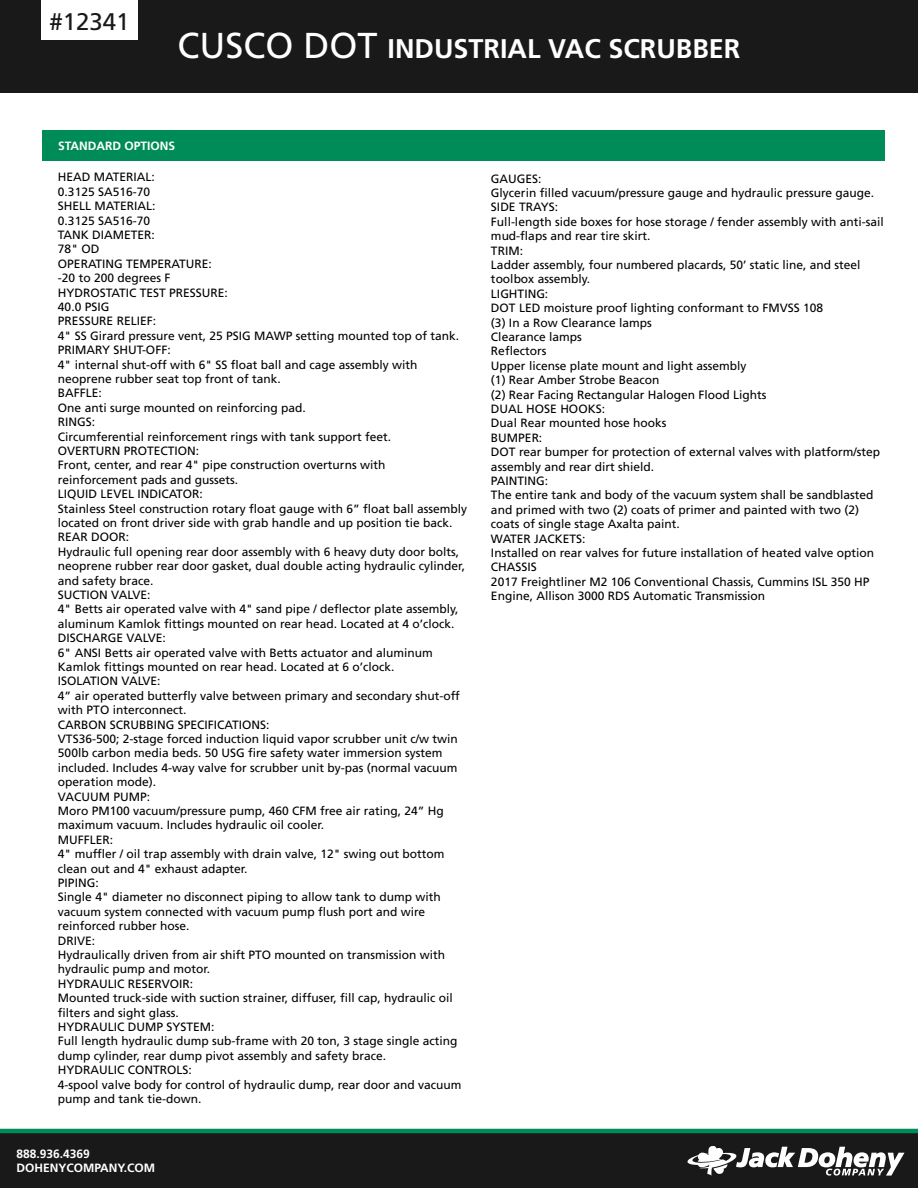
<style>
.page{position:relative;width:918px;height:1188px;background:#fff}
.page>*{position:absolute;margin:0;border:0;box-sizing:border-box;transform-origin:0 0}
.t1{font:27px "Frutiger LT 65 Bd";color:#fff}
.t2{font:24px "Frutiger LT 55 Rm";color:#191919}
.t3{font:12px/14.4px "Frutiger LT 55 Rm";color:#000}
.t4{font:12px/14.4px "Frutiger LT 65 Bd";color:#fff}
.s1{font-family:"Frutiger LT 55 Rm";font-size:36px}
</style>
<div class="page">
<div style="left:0;top:0;width:918px;height:93px;background:#191919"></div>
<div style="left:0;top:1131px;width:918px;height:57px;background:#191919"></div>
<svg style="left:687px;top:1146px;width:218px;height:30px"></svg>
<div style="left:42px;top:130px;width:843px;height:31px;background:#008c58"></div>
<hr style="left:0;top:1129px;width:918px;height:4px;background:#008c58">
<div style="left:41px;top:0;width:96px;height:40px;background:#fff"></div>
<h2 class="t2" style="left:49px;top:7px;width:82px">#12341</h2>
<h1 class="t1" style="left:178px;top:33px;width:564px"><span class="s1">CUSCO DOT</span> INDUSTRIAL VAC SCRUBBER</h1>
<p class="t4" style="left:58px;top:139px;width:118px">STANDARD OPTIONS</p>
<p class="t3" style="left:58px;top:170px;width:411px">HEAD MATERIAL:<br>0.3125 SA516-70<br>SHELL MATERIAL:<br>0.3125 SA516-70<br>TANK DIAMETER:<br>78" OD<br>OPERATING TEMPERATURE:<br>-20 to 200 degrees F<br>HYDROSTATIC TEST PRESSURE:<br>40.0 PSIG<br>PRESSURE RELIEF:<br>4" SS Girard pressure vent, 25 PSIG MAWP setting mounted top of tank.<br>PRIMARY SHUT-OFF:<br>4" internal shut-off with 6" SS float ball and cage assembly with neoprene rubber seat top front of tank.<br>BAFFLE:<br>One anti surge mounted on reinforcing pad.<br>RINGS:<br>Circumferential reinforcement rings with tank support feet.<br>OVERTURN PROTECTION:<br>Front, center, and rear 4" pipe construction overturns with reinforcement pads and gussets.<br>LIQUID LEVEL INDICATOR:<br>Stainless Steel construction rotary float gauge with 6” float ball assembly located on front driver side with grab handle and up position tie back.<br>REAR DOOR:<br>Hydraulic full opening rear door assembly with 6 heavy duty door bolts, neoprene rubber rear door gasket, dual double acting hydraulic cylinder, and safety brace.<br>SUCTION VALVE:<br>4" Betts air operated valve with 4" sand pipe / deflector plate assembly, aluminum Kamlok fittings mounted on rear head. Located at 4 o’clock.<br>DISCHARGE VALVE:<br>6" ANSI Betts air operated valve with Betts actuator and aluminum Kamlok fittings mounted on rear head. Located at 6 o’clock.<br>ISOLATION VALVE:<br>4” air operated butterfly valve between primary and secondary shut-off with PTO interconnect.<br>CARBON SCRUBBING SPECIFICATIONS:<br>VTS36-500; 2-stage forced induction liquid vapor scrubber unit c/w twin 500lb carbon media beds. 50 USG fire safety water immersion system included. Includes 4-way valve for scrubber unit by-pas (normal vacuum operation mode).<br>VACUUM PUMP:<br>Moro PM100 vacuum/pressure pump, 460 CFM free air rating, 24” Hg maximum vacuum. Includes hydraulic oil cooler.<br>MUFFLER:<br>4" muffler / oil trap assembly with drain valve, 12" swing out bottom clean out and 4" exhaust adapter.<br>PIPING:<br>Single 4" diameter no disconnect piping to allow tank to dump with vacuum system connected with vacuum pump flush port and wire reinforced rubber hose.<br>DRIVE:<br>Hydraulically driven from air shift PTO mounted on transmission with hydraulic pump and motor.<br>HYDRAULIC RESERVOIR:<br>Mounted truck-side with suction strainer, diffuser, fill cap, hydraulic oil filters and sight glass.<br>HYDRAULIC DUMP SYSTEM:<br>Full length hydraulic dump sub-frame with 20 ton, 3 stage single acting dump cylinder, rear dump pivot assembly and safety brace.<br>HYDRAULIC CONTROLS:<br>4-spool valve body for control of hydraulic dump, rear door and vacuum pump and tank tie-down.</p>
<p class="t3" style="left:491px;top:171px;width:394px">GAUGES:<br>Glycerin filled vacuum/pressure gauge and hydraulic pressure gauge.<br>SIDE TRAYS:<br>Full-length side boxes for hose storage / fender assembly with anti-sail mud-flaps and rear tire skirt.<br>TRIM:<br>Ladder assembly, four numbered placards, 50’ static line, and steel toolbox assembly.<br>LIGHTING:<br>DOT LED moisture proof lighting conformant to FMVSS 108<br>(3) In a Row Clearance lamps<br>Clearance lamps<br>Reflectors<br>Upper license plate mount and light assembly<br>(1) Rear Amber Strobe Beacon<br>(2) Rear Facing Rectangular Halogen Flood Lights<br>DUAL HOSE HOOKS:<br>Dual Rear mounted hose hooks<br>BUMPER:<br>DOT rear bumper for protection of external valves with platform/step assembly and rear dirt shield.<br>PAINTING:<br>The entire tank and body of the vacuum system shall be sandblasted and primed with two (2) coats of primer and painted with two (2) coats of single stage Axalta paint.<br>WATER JACKETS:<br>Installed on rear valves for future installation of heated valve option CHASSIS<br>2017 Freightliner M2 106 Conventional Chassis, Cummins ISL 350 HP Engine, Allison 3000 RDS Automatic Transmission</p>
<p class="t4" style="left:17px;top:1147px;width:140px">888.936.4369<br>DOHENYCOMPANY.COM</p>
</div>
